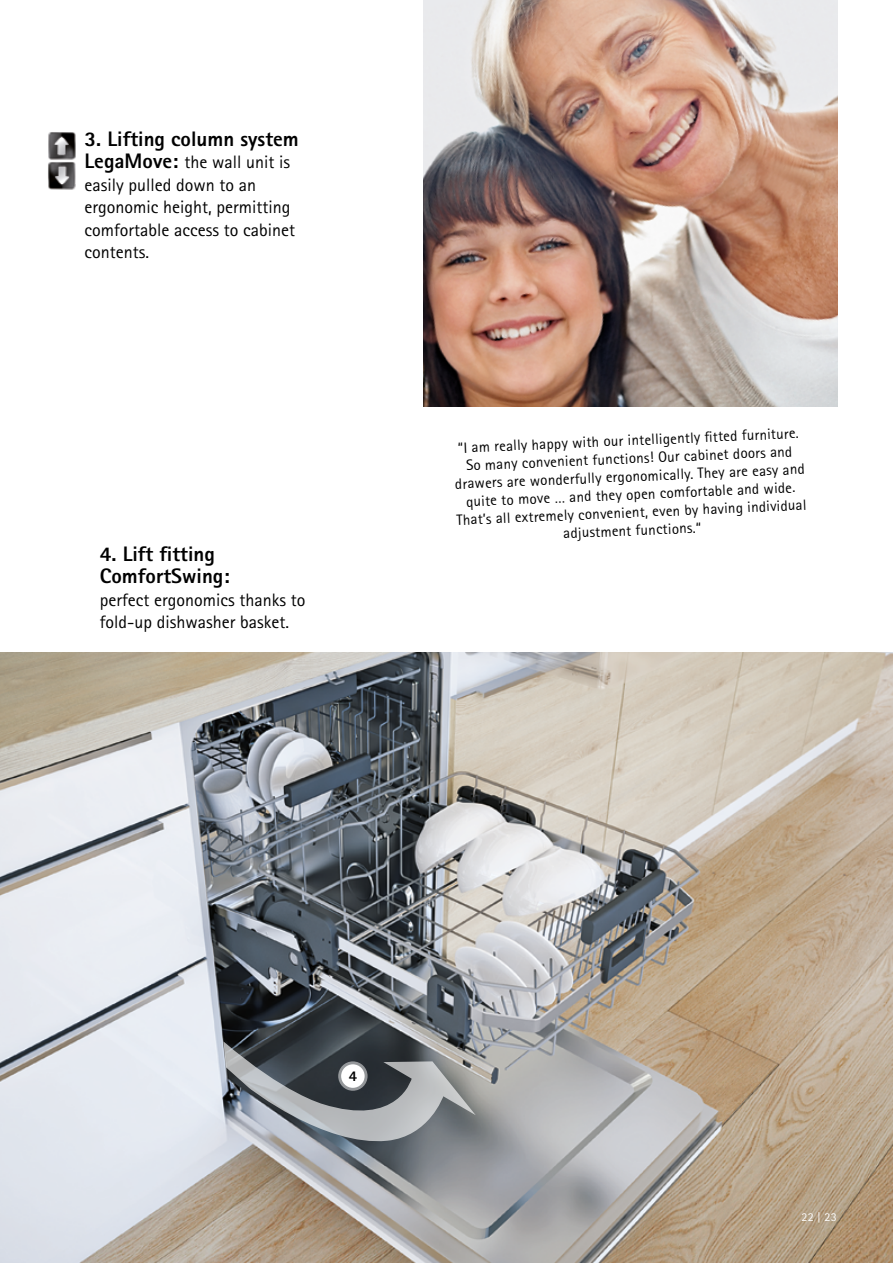
<style>
.page{position:relative;width:893px;height:1263px;background:#fff}
.page>*{position:absolute;margin:0;border:0;box-sizing:border-box;transform-origin:0 0}
.t1{font:800 21px/22.5px "Rotis Sans Serif";color:#000}
.t2{font:18px/22.5px "Rotis Sans Serif";color:#000}
.t3{font:15px/18px "Rotis Sans Serif";color:#000;text-align:center}
.t4{font:800 15px "Rotis Sans Serif";color:#000}
.t5{font:12px "Rotis Sans Serif";color:#fff}
.s1{font-weight:800;font-size:21px}
</style>
<div class="page">
<img style="left:0;top:653px;width:893px;height:610px">
<img style="left:424px;top:0;width:413px;height:407px">
<svg style="left:207px;top:968px;width:278px;height:234px;background:#7d8084"></svg>
<svg style="left:338px;top:1061px;width:30px;height:30px"></svg>
<div style="left:341px;top:1064px;width:24px;height:24px;background:#fff;border-radius:50%"></div>
<img style="left:48px;top:132px;width:28px;height:58px">
<h1 class="t1" style="left:85px;top:127px;width:216px">3. Lifting column system</h1>
<p class="t2" style="left:85px;top:151px;width:212px"><span class="s1">LegaMove:</span> the wall unit is easily pulled down to an ergonomic height, permitting comfortable access to cabinet contents.</p>
<h1 class="t1" style="left:100px;top:542px;width:131px">4. Lift fitting<br>ComfortSwing:</h1>
<p class="t2" style="left:100px;top:588px;width:207px">perfect ergonomics thanks to fold-up dishwasher basket.</p>
<p class="t3" style="left:452px;top:440px;width:352px;rotate:-3deg">“I am really happy with our intelligently fi tted furniture.<br>So many convenient functions! Our cabinet doors and drawers are wonderfully ergonomically. They are easy and quite to move … and they open comfortable and wide.<br>That’s all extremely convenient, even by having individual adjustment functions.“</p>
<p class="t4" style="left:349px;top:1066px;width:10px">4</p>
<p class="t5" style="left:801px;top:1210px;width:37px">22 | 23</p>
</div>
